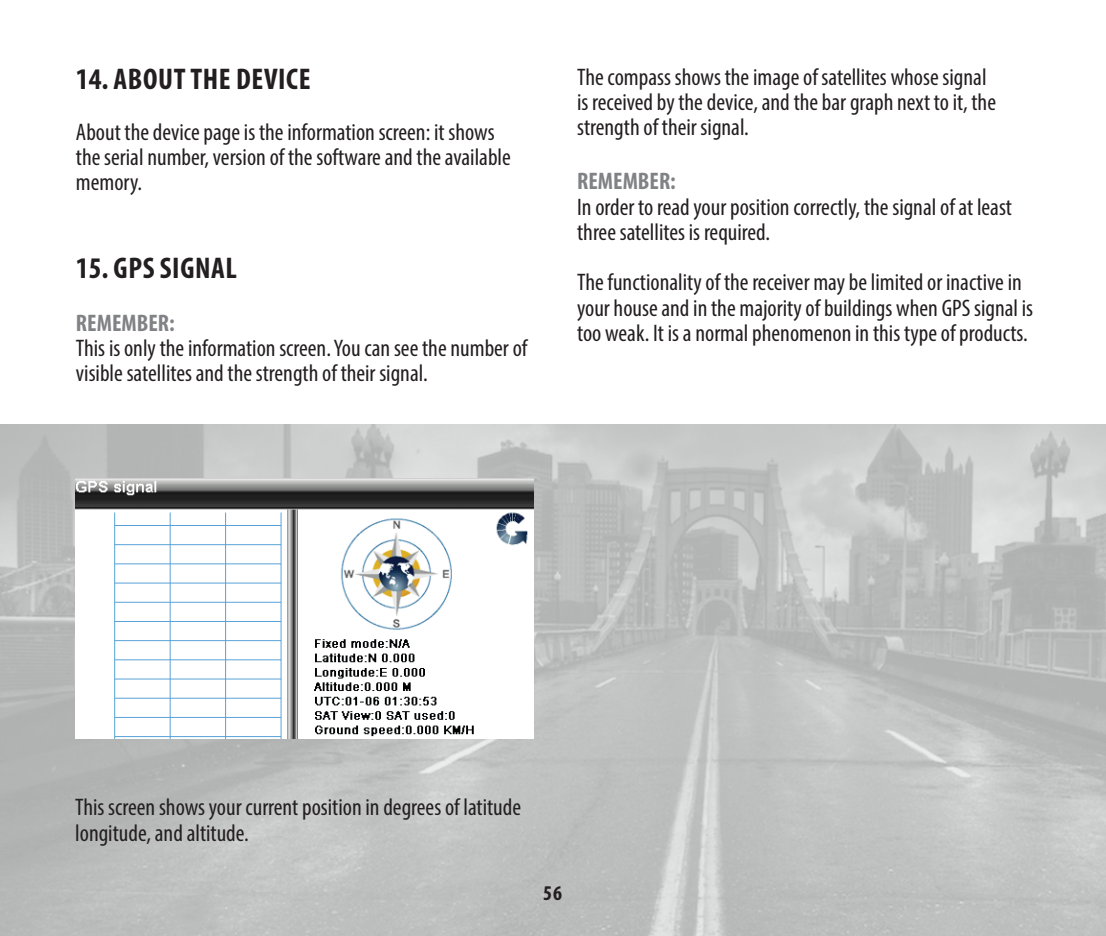
<style>
.page{position:relative;width:1106px;height:936px;background:#fff}
.page>*{position:absolute;margin:0;border:0;box-sizing:border-box;transform-origin:0 0}
.t1{font:700 condensed 30px "Myriad Pro";letter-spacing:.02em;color:#231f20}
.t2{font:condensed 24px/25.2px "Myriad Pro";color:#231f20}
.t3{font:700 condensed 24px "Myriad Pro";color:#808285}
.t4{font:700 condensed 21px "Myriad Pro";color:#231f20}
</style>
<div class="page">
<img style="left:0;top:424px;width:1106px;height:511px">
<img style="left:75px;top:478px;width:458px;height:260px">
<p class="t1" style="left:76px;top:61px;width:236px">14. ABOUT THE DEVICE</p>
<p class="t2" style="left:76px;top:119px;width:436px">About the device page is the information screen: it shows the serial number, version of the software and the available memory.</p>
<p class="t1" style="left:76px;top:249px;width:162px">15. GPS SIGNAL</p>
<p class="t3" style="left:76px;top:307px;width:100px">REMEMBER:</p>
<p class="t2" style="left:76px;top:335px;width:453px">This is only the information screen. You can see the number of visible satellites and the strength of their signal.</p>
<p class="t2" style="left:577px;top:64px;width:420px">The compass shows the image of satellites whose signal is received by the device, and the bar graph next to it, the strength of their signal.</p>
<p class="t3" style="left:577px;top:166px;width:100px">REMEMBER:</p>
<p class="t2" style="left:577px;top:194px;width:436px">In order to read your position correctly, the signal of at least three satellites is required.</p>
<p class="t2" style="left:577px;top:269px;width:457px">The functionality of the receiver may be limited or inactive in your house and in the majority of buildings when GPS signal is too weak. It is a normal phenomenon in this type of products.</p>
<p class="t2" style="left:75px;top:794px;width:447px">This screen shows your current position in degrees of latitude longitude, and altitude.</p>
<p class="t4" style="left:543px;top:879px;width:20px">56</p>
</div>
